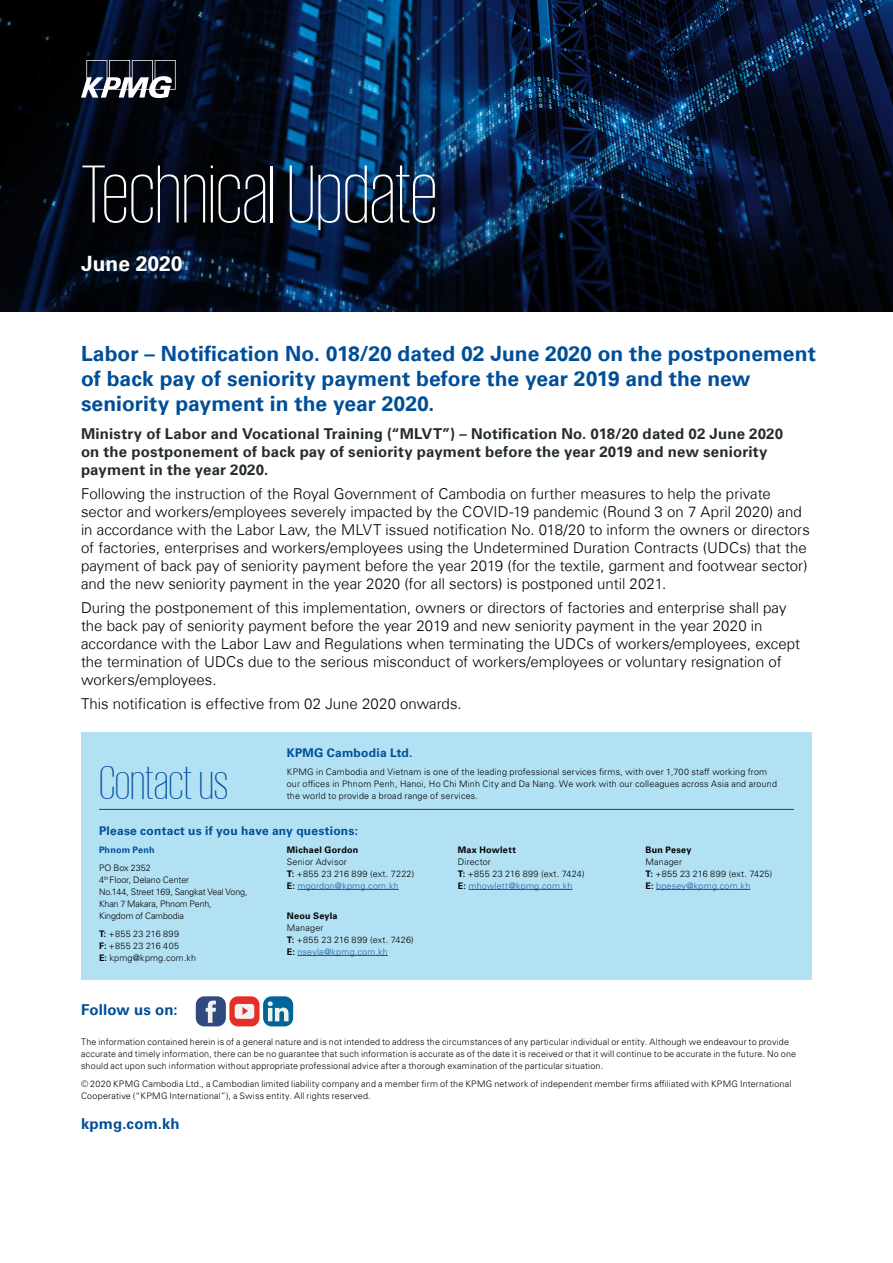
<style>
.page{position:relative;width:893px;height:1263px;background:#fff}
.page>*{position:absolute;margin:0;border:0;box-sizing:border-box;transform-origin:0 0}
.t1{font:200 84px "VNIKPMG";color:#fff}
.t2{font:200 48px "VNIKPMG";letter-spacing:-.005em;color:#004e98}
.t3{font:700 21px/25.2px "Universfor KPMG";letter-spacing:.005em;color:#004e98}
.t4{font:700 21px "VNI Univers 65";color:#fff}
.t5{font:300 15px/18px "Universfor KPMG";color:#000}
.t6{font:700 15px/18px "Universfor KPMG";letter-spacing:.01em;color:#252c2f}
.t7{font:700 15px "VNI Univers 65";letter-spacing:.01em;color:#004e98}
.t8{font:700 12px "VNI Univers 65";letter-spacing:.02em;color:#004e98}
.t9{font:300 9px/12px "VNI Univers 45";letter-spacing:.02em;color:#000}
.t10{font:300 9px/12px "VNI Univers 45";letter-spacing:-.015em;color:#000}
.t11{font:700 9px "VNI Univers 65";letter-spacing:.03em;color:#000}
.t12{font:700 9px "VNI Univers 65";letter-spacing:.02em;color:#004e98}
.s1{font-family:"VNI Univers 65";font-weight:700}
.s2{color:#215e9e}
</style>
<div class="page">
<img style="left:0;top:0;width:893px;height:312px">
<div style="left:81px;top:732px;width:731px;height:247px;background:#b3e1f4"></div>
<hr style="left:297px;top:889px;width:102px;height:1px;background:#215e9e">
<hr style="left:297px;top:955px;width:91px;height:1px;background:#215e9e">
<hr style="left:469px;top:889px;width:104px;height:1px;background:#215e9e">
<hr style="left:656px;top:889px;width:94px;height:1px;background:#215e9e">
<div style="left:196px;top:996px;width:30px;height:30px;background:#304a7d;border-radius:9px"></div>
<svg style="left:206px;top:1001px;width:10px;height:22px"></svg>
<div style="left:263px;top:996px;width:30px;height:30px;background:#069;border-radius:9px"></div>
<svg style="left:268px;top:1001px;width:21px;height:20px"></svg>
<div style="left:229px;top:996px;width:31px;height:30px;background:#e62e26;border-radius:9px"></div>
<svg style="left:235px;top:1004px;width:19px;height:15px"></svg>
<hr style="left:99px;top:809px;width:695px;height:1px;background:#004e98">
<svg style="left:81px;top:60px;width:95px;height:38px"></svg>
<h1 class="t1" style="left:81px;top:148px;width:358px">Technical Update</h1>
<h3 class="t4" style="left:81px;top:248px;width:103px">June 2020</h3>
<h3 class="t3" style="left:81px;top:341px;width:736px">Labor – Notification No. 018/20 dated 02 June 2020 on the postponement of back pay of seniority payment before the year 2019 and the new seniority payment in the year 2020.</h3>
<h3 class="t6" style="left:81px;top:424px;width:703px">Ministry of Labor and Vocational Training (“MLVT”) – Notification No. 018/20 dated 02 June 2020 on the postponement of back pay of seniority payment before the year 2019 and new seniority payment in the year 2020.</h3>
<p class="t5" style="left:81px;top:484px;width:730px">Following the instruction of the Royal Government of Cambodia on further measures to help the private sector and workers/employees severely impacted by the COVID-19 pandemic (Round 3 on 7 April 2020) and in accordance with the Labor Law, the MLVT issued notification No. 018/20 to inform the owners or directors of factories, enterprises and workers/employees using the Undetermined Duration Contracts (UDCs) that the payment of back pay of seniority payment before the year 2019 (for the textile, garment and footwear sector) and the new seniority payment in the year 2020 (for all sectors) is postponed until 2021.</p>
<p class="t5" style="left:81px;top:598px;width:720px">During the postponement of this implementation, owners or directors of factories and enterprise shall pay the back pay of seniority payment before the year 2019 and new seniority payment in the year 2020 in accordance with the Labor Law and Regulations when terminating the UDCs of workers/employees, except the termination of UDCs due to the serious misconduct of workers/employees or voluntary resignation of workers/employees.</p>
<h3 class="t5" style="left:81px;top:694px;width:382px">This notification is effective from 02 June 2020 onwards.</h3>
<h2 class="t2" style="left:99px;top:756px;width:131px">Contact us</h2>
<h3 class="t8" style="left:287px;top:744px;width:127px">KPMG Cambodia Ltd.</h3>
<p class="t9" style="left:287px;top:765px;width:492px">KPMG in Cambodia and Vietnam is one of the leading professional services firms, with over 1,700 staff working from our offices in Phnom Penh, Hanoi, Ho Chi Minh City and Da Nang. We work with our colleagues across Asia and around the world to provide a broad range of services.</p>
<h3 class="t8" style="left:99px;top:822px;width:260px">Please contact us if you have any questions:</h3>
<p class="t12" style="left:99px;top:843px;width:57px">Phnom Penh</p>
<p class="t10" style="left:99px;top:861px;width:150px">PO Box 2352<br>4<sup>th</sup> Floor, Delano Center<br>No.144, Street 169, Sangkat Veal Vong,<br>Khan 7 Makara, Phnom Penh,<br>Kingdom of Cambodia</p>
<p class="t9" style="left:99px;top:927px;width:99px"><span class="s1">T:</span> +855 23 216 899<br><span class="s1">F:</span> +855 23 216 405<br><span class="s1">E:</span> kpmg@kpmg.com.kh</p>
<h3 class="t7" style="left:81px;top:998px;width:98px">Follow us on:</h3>
<p class="t11" style="left:287px;top:843px;width:73px">Michael Gordon</p>
<p class="t9" style="left:287px;top:855px;width:129px">Senior Advisor<br><span class="s1">T:</span> +855 23 216 899 (ext. 7222)<br><span class="s1">E:</span> <span class="s2">mgordon@kpmg.com.kh</span></p>
<p class="t11" style="left:287px;top:909px;width:52px">Neou Seyla</p>
<p class="t9" style="left:287px;top:921px;width:129px">Manager<br><span class="s1">T:</span> +855 23 216 899 (ext. 7426)<br><span class="s1">E:</span> <span class="s2">nseyla@kpmg.com.kh</span></p>
<p class="t11" style="left:458px;top:843px;width:59px">Max Howlett</p>
<p class="t9" style="left:458px;top:855px;width:128px">Director<br><span class="s1">T:</span> +855 23 216 899 (ext. 7424)<br><span class="s1">E:</span> <span class="s2">mhowlett@kpmg.com.kh</span></p>
<p class="t11" style="left:645px;top:843px;width:47px">Bun Pesey</p>
<p class="t9" style="left:645px;top:855px;width:128px">Manager<br><span class="s1">T:</span> +855 23 216 899 (ext. 7425)<br><span class="s1">E:</span> <span class="s2">bpesey@kpmg.com.kh</span></p>
<p class="t9" style="left:81px;top:1035px;width:717px">The information contained herein is of a general nature and is not intended to address the circumstances of any particular individual or entity. Although we endeavour to provide accurate and timely information, there can be no guarantee that such information is accurate as of the date it is received or that it will continue to be accurate in the future. No one should act upon such information without appropriate professional advice after a thorough examination of the particular situation.</p>
<p class="t9" style="left:81px;top:1077px;width:712px">© 2020 KPMG Cambodia Ltd., a Cambodian limited liability company and a member firm of the KPMG network of independent member firms affiliated with KPMG International<br>Cooperative (“KPMG International”), a Swiss entity. All rights reserved.</p>
<h3 class="t7" style="left:81px;top:1112px;width:100px">kpmg.com.kh</h3>
</div>
